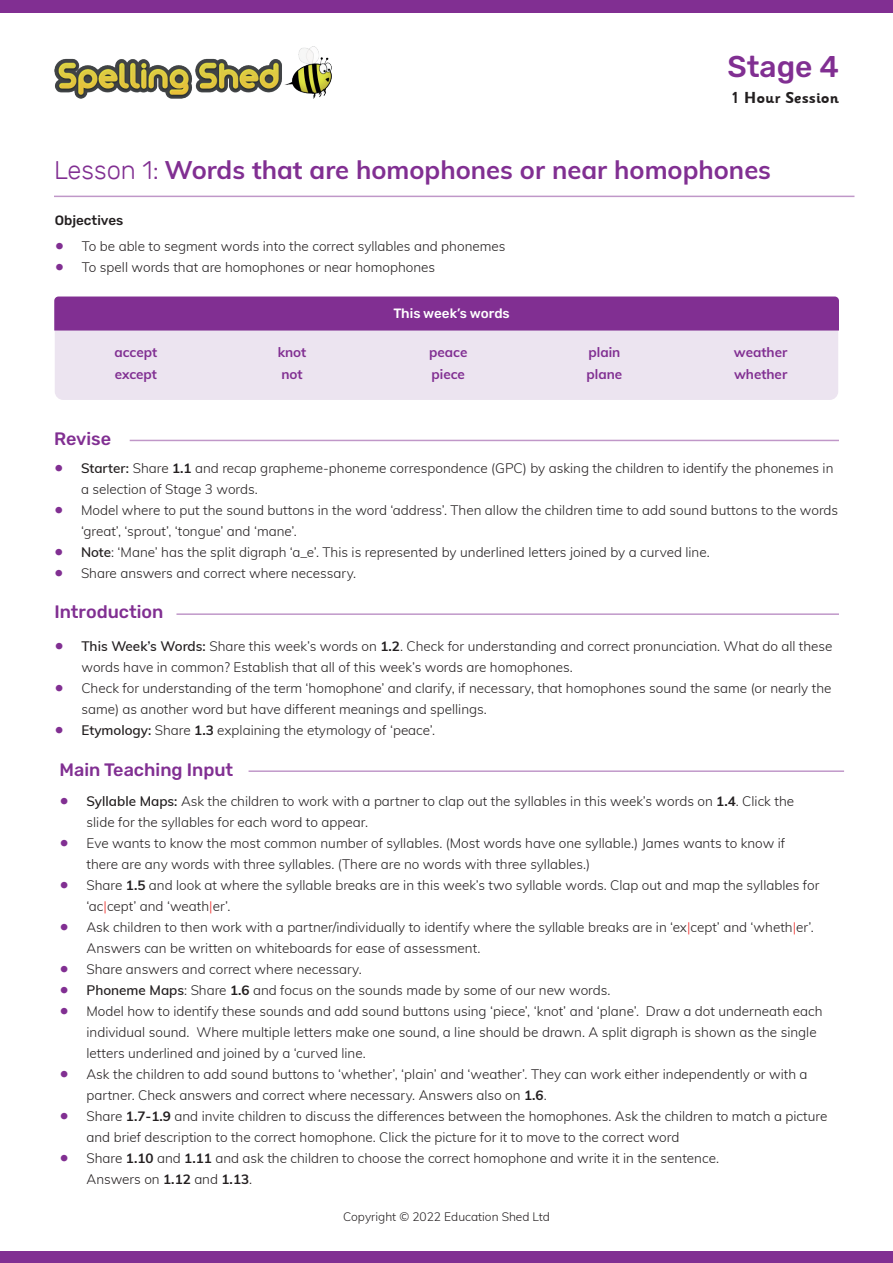
<style>
.page{position:relative;width:893px;height:1263px;background:#fff}
.page>*{position:absolute;margin:0;border:0;box-sizing:border-box;transform-origin:0 0}
.t1{font:500 30px "Rubik";color:#812f92}
.t2{font:700 25.5px "Muli";color:#812f92}
.t3{font:500 18px "Rubik";color:#812f92}
.t4{font:700 15.75px "Sassoon Infant Rg";color:#231f20}
.t5{font:300 13.5px/21px "Muli";color:#231f20}
.t6{font:700 13.5px/22.5px "Muli";color:#812f92}
.t7{font:500 13.5px "Rubik";color:#fff}
.t8{font:500 13.5px "Rubik";color:#231f20}
.t9{font:300 12px "Muli";color:#231f20}
.s1{font-family:"Rubik";font-weight:300}
.s2{font-weight:700;font-size:18px;color:#812f92}
.s3{font-weight:600}
.s4{font-weight:700}
.s5{color:#ee2e2b}
</style>
<div class="page">
<div style="left:0;top:1251px;width:893px;height:12px;background:#812f92"></div>
<div style="left:0;top:0;width:893px;height:13px;background:#812f92"></div>
<img style="left:55px;top:47px;width:277px;height:51px">
<div style="left:55px;top:297px;width:783px;height:103px;background:#ece4f0;border-radius:9px"></div>
<hr style="left:130px;top:440px;width:709px;height:1px;background:#812f92">
<hr style="left:54px;top:196px;width:800px;height:1px;background:#812f92">
<hr style="left:249px;top:770px;width:595px;height:2px;background:#812f92">
<hr style="left:176px;top:613px;width:663px;height:2px;background:#812f92">
<div style="left:54px;top:296px;width:785px;height:35px;background:#812f92"></div>
<h1 class="t1" style="left:727px;top:49px;width:113px">Stage 4</h1>
<p class="t4" style="left:731px;top:89px;width:110px">1 Hour Session</p>
<h2 class="t2" style="left:54px;top:151px;width:719px"><span class="s1">Lesson 1:</span> Words that are homophones or near homophones</h2>
<p class="t8" style="left:55px;top:212px;width:70px">Objectives</p>
<p class="t5" style="left:55px;top:235px;width:452px"><span class="s2">•</span> To be able to segment words into the correct syllables and phonemes</p>
<p class="t5" style="left:55px;top:256px;width:382px"><span class="s2">•</span> To spell words that are homophones or near homophones</p>
<p class="t7" style="left:393px;top:306px;width:118px">This week’s words</p>
<p class="t6" style="left:114px;top:340px;width:44px">accept except</p>
<p class="t6" style="left:278px;top:340px;width:30px">knot not</p>
<p class="t6" style="left:429px;top:340px;width:40px">peace piece</p>
<p class="t6" style="left:587px;top:340px;width:37px">plain plane</p>
<p class="t6" style="left:734px;top:340px;width:55px">weather whether</p>
<h3 class="t3" style="left:54px;top:428px;width:59px">Revise</h3>
<p class="t5" style="left:81px;top:457px;width:754px;text-indent:-27px"><span class="s2">•</span> <span class="s3">Starter:</span> Share <span class="s4">1.1</span> and recap grapheme-phoneme correspondence (GPC) by asking the children to identify the phonemes in a selection of Stage 3 words.</p>
<p class="t5" style="left:81px;top:499px;width:759px;text-indent:-27px"><span class="s2">•</span> Model where to put the sound buttons in the word ‘address’. Then allow the children time to add sound buttons to the words ‘great’, ‘sprout’, ‘tongue’ and ‘mane’.</p>
<p class="t5" style="left:54px;top:541px;width:657px"><span class="s2">•</span> <span class="s3">Note</span>: ‘Mane’ has the split digraph ‘a_e’. This is represented by underlined letters joined by a curved line.</p>
<p class="t5" style="left:54px;top:562px;width:304px"><span class="s2">•</span> Share answers and correct where necessary.</p>
<h3 class="t3" style="left:54px;top:602px;width:111px">Introduction</h3>
<p class="t5" style="left:81px;top:635px;width:753px;text-indent:-27px"><span class="s2">•</span> <span class="s3">This Week’s Words:</span> Share this week’s words on <span class="s4">1.2</span>. Check for understanding and correct pronunciation. What do all these words have in common? Establish that all of this week’s words are homophones.</p>
<p class="t5" style="left:81px;top:677px;width:751px;text-indent:-27px"><span class="s2">•</span> Check for understanding of the term ‘homophone’ and clarify, if necessary, that homophones sound the same (or nearly the same) as another word but have different meanings and spellings.</p>
<p class="t5" style="left:54px;top:719px;width:382px"><span class="s2">•</span> <span class="s3">Etymology:</span> Share <span class="s4">1.3</span> explaining the etymology of ‘peace’.</p>
<h3 class="t3" style="left:60px;top:759px;width:175px">Main Teaching Input</h3>
<p class="t5" style="left:87px;top:790px;width:709px;text-indent:-27px"><span class="s2">•</span> <span class="s3">Syllable Maps:</span> Ask the children to work with a partner to clap out the syllables in this week’s words on <span class="s4">1.4</span>. Click the slide for the syllables for each word to appear.</p>
<p class="t5" style="left:87px;top:832px;width:700px;text-indent:-27px"><span class="s2">•</span> Eve wants to know the most common number of syllables. (Most words have one syllable.) James wants to know if there are any words with three syllables. (There are no words with three syllables.)</p>
<p class="t5" style="left:87px;top:874px;width:734px;text-indent:-27px"><span class="s2">•</span> Share <span class="s4">1.5</span> and look at where the syllable breaks are in this week’s two syllable words. Clap out and map the syllables for ‘ac<span class="s5">|</span>cept’ and ‘weath<span class="s5">|</span>er’.</p>
<p class="t5" style="left:87px;top:916px;width:729px;text-indent:-27px"><span class="s2">•</span> Ask children to then work with a partner/individually to identify where the syllable breaks are in ‘ex<span class="s5">|</span>cept’ and ‘wheth<span class="s5">|</span>er’.<br>Answers can be written on whiteboards for ease of assessment.</p>
<p class="t5" style="left:60px;top:958px;width:304px"><span class="s2">•</span> Share answers and correct where necessary.</p>
<p class="t5" style="left:60px;top:979px;width:552px"><span class="s2">•</span> <span class="s3">Phoneme Maps</span>: Share <span class="s4">1.6</span> and focus on the sounds made by some of our new words.</p>
<p class="t5" style="left:87px;top:1000px;width:738px;text-indent:-27px"><span class="s2">•</span> Model how to identify these sounds and add sound buttons using ‘piece’, ‘knot’ and ‘plane’. Draw a dot underneath each individual sound. Where multiple letters make one sound, a line should be drawn. A split digraph is shown as the single letters underlined and joined by a ‘curved line.</p>
<p class="t5" style="left:87px;top:1063px;width:723px;text-indent:-27px"><span class="s2">•</span> Ask the children to add sound buttons to ‘whether’, ‘plain’ and ‘weather’. They can work either independently or with a partner. Check answers and correct where necessary. Answers also on <span class="s4">1.6</span>.</p>
<p class="t5" style="left:87px;top:1105px;width:742px;text-indent:-27px"><span class="s2">•</span> Share <span class="s4">1.7-1.9</span> and invite children to discuss the differences between the homophones. Ask the children to match a picture and brief description to the correct homophone. Click the picture for it to move to the correct word</p>
<p class="t5" style="left:87px;top:1147px;width:634px;text-indent:-27px"><span class="s2">•</span> Share <span class="s4">1.10</span> and <span class="s4">1.11</span> and ask the children to choose the correct homophone and write it in the sentence.<br>Answers on <span class="s4">1.12</span> and <span class="s4">1.13</span>.</p>
<p class="t9" style="left:343px;top:1208px;width:208px">Copyright © 2022 Education Shed Ltd</p>
</div>
